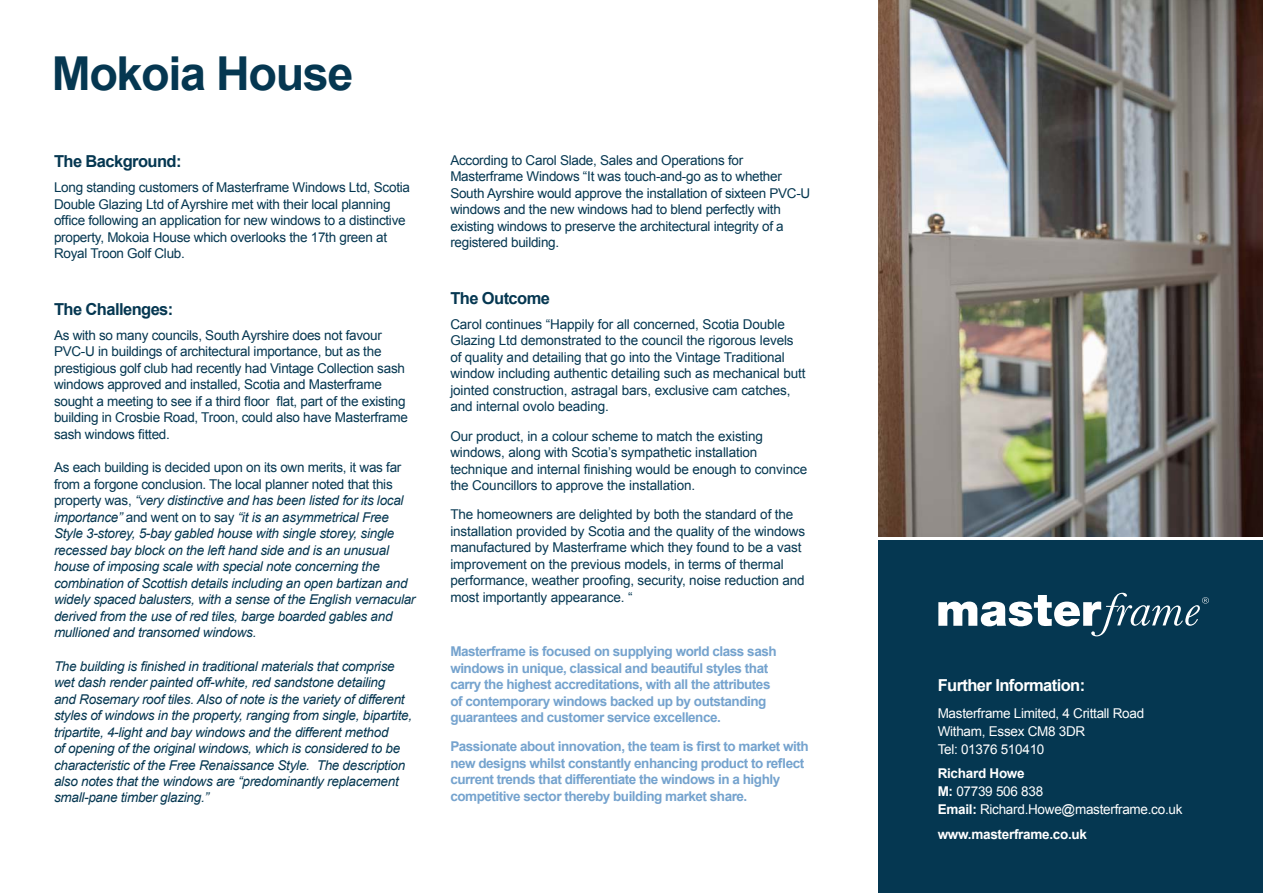
<style>
.page{position:relative;width:1263px;height:893px;background:#fff}
.page>*{position:absolute;margin:0;border:0;box-sizing:border-box;transform-origin:0 0}
.t1{font:700 46.8px "Arial";letter-spacing:-.03em;color:#053751}
.t2{font:700 16.5px "Arial";letter-spacing:-.035em;color:#053751}
.t3{font:700 16.5px "Arial";letter-spacing:-.035em;color:#fff}
.t4{font:13.5px/16.5px "Arial";letter-spacing:-.02em;color:#053751}
.t5{font:italic 13.5px/16.5px "Arial";letter-spacing:-.02em;color:#053751}
.t6{font:700 13.5px/16.5px "Arial";letter-spacing:-.035em;color:#75a3ce}
.t7{font:13.5px/18px "Arial";letter-spacing:-.02em;color:#fff}
.t8{font:700 13.5px "Arial";letter-spacing:-.02em;color:#fff}
.s1{font-style:normal}
.s2{font-weight:700}
</style>
<div class="page">
<div style="left:878px;top:541px;width:385px;height:352px;background:#053751"></div>
<img style="left:878px;top:0;width:385px;height:536px">
<svg style="left:938px;top:593px;width:271px;height:43px"></svg>
<h1 class="t1" style="left:52px;top:42px;width:303px">Mokoia House</h1>
<p class="t2" style="left:54px;top:151px;width:129px">The Background:</p>
<p class="t4" style="left:54px;top:179px;width:358px">Long standing customers of Masterframe Windows Ltd, Scotia Double Glazing Ltd of Ayrshire met with their local planning office following an application for new windows to a distinctive property, Mokoia House which overlooks the 17th green at Royal Troon Golf Club.</p>
<p class="t2" style="left:54px;top:298px;width:121px">The Challenges:</p>
<p class="t4" style="left:54px;top:327px;width:355px">As with so many councils, South Ayrshire does not favour PVC-U in buildings of architectural importance, but as the prestigious golf club had recently had Vintage Collection sash windows approved and installed, Scotia and Masterframe sought a meeting to see if a third floor flat, part of the existing building in Crosbie Road, Troon, could also have Masterframe sash windows fitted.</p>
<p class="t5" style="left:54px;top:459px;width:363px"><span class="s1">As each building is decided upon on its own merits, it was far from a forgone conclusion. The local planner noted that this property was,</span> “very distinctive and has been listed for its local importance” <span class="s1">and went on to say</span> “it is an asymmetrical Free Style 3-storey, 5-bay gabled house with single storey, single recessed bay block on the left hand side and is an unusual house of imposing scale with special note concerning the combination of Scottish details including an open bartizan and widely spaced balusters, with a sense of the English vernacular derived from the use of red tiles, barge boarded gables and mullioned and transomed windows.</p>
<p class="t5" style="left:54px;top:658px;width:360px">The building is finished in traditional materials that comprise wet dash render painted off-white, red sandstone detailing<br>and Rosemary roof tiles. Also of note is the variety of different styles of windows in the property, ranging from single, bipartite, tripartite, 4-light and bay windows and the different method<br>of opening of the original windows, which is considered to be characteristic of the Free Renaissance Style. The description also notes that the windows are “predominantly replacement small-pane timber glazing.”</p>
<p class="t4" style="left:450px;top:152px;width:361px">According to Carol Slade, Sales and Operations for Masterframe Windows “It was touch-and-go as to whether South Ayrshire would approve the installation of sixteen PVC-U windows and the new windows had to blend perfectly with existing windows to preserve the architectural integrity of a registered building.</p>
<p class="t2" style="left:450px;top:287px;width:101px">The Outcome</p>
<p class="t4" style="left:450px;top:316px;width:357px">Carol continues “Happily for all concerned, Scotia Double Glazing Ltd demonstrated to the council the rigorous levels of quality and detailing that go into the Vintage Traditional window including authentic detailing such as mechanical butt jointed construction, astragal bars, exclusive cam catches, and internal ovolo beading.</p>
<p class="t4" style="left:450px;top:428px;width:358px">Our product, in a colour scheme to match the existing windows, along with Scotia’s sympathetic installation technique and internal finishing would be enough to convince the Councillors to approve the installation.</p>
<p class="t4" style="left:450px;top:506px;width:356px">The homeowners are delighted by both the standard of the installation provided by Scotia and the quality of the windows manufactured by Masterframe which they found to be a vast improvement on the previous models, in terms of thermal performance, weather proofing, security, noise reduction and most importantly appearance. “</p>
<p class="t6" style="left:450px;top:643px;width:328px">Masterframe is focused on supplying world class sash windows in unique, classical and beautiful styles that carry the highest accreditations, with all the attributes of contemporary windows backed up by outstanding guarantees and customer service excellence.</p>
<p class="t6" style="left:450px;top:739px;width:360px">Passionate about innovation, the team is first to market with new designs whilst constantly enhancing product to reflect current trends that differentiate the windows in a highly competitive sector thereby building market share.</p>
<p class="t3" style="left:938px;top:675px;width:149px">Further Information:</p>
<p class="t7" style="left:938px;top:704px;width:208px">Masterframe Limited, 4 Crittall Road<br>Witham, Essex CM8 3DR<br>Tel: 01376 510410</p>
<p class="t7" style="left:938px;top:765px;width:246px"><span class="s2">Richard Howe<br>M:</span> 07739 506 838<br><span class="s2">Email:</span> Richard.Howe@masterframe.co.uk</p>
<p class="t8" style="left:938px;top:825px;width:151px">www.masterframe.co.uk</p>
</div>
